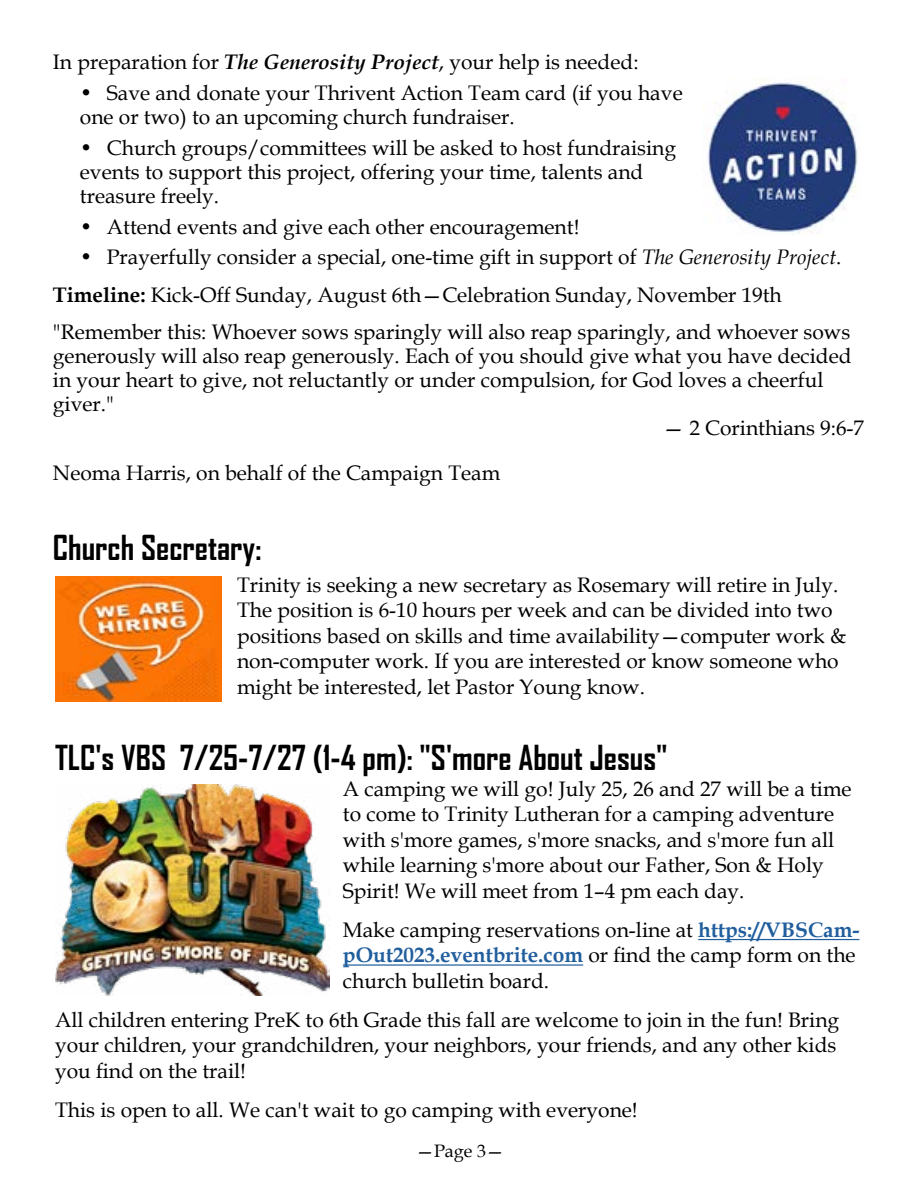
<style>
.page{position:relative;width:918px;height:1188px;background:#fff}
.page>*{position:absolute;margin:0;border:0;box-sizing:border-box;transform-origin:0 0}
.t1{font:700 33px "Agency FB";color:#000}
.t2{font:21px/25.5px "Book Antiqua";color:#000}
.t3{font:18px "Book Antiqua";color:#000}
.s1{font-weight:700;font-style:italic}
.s2{font-style:italic}
.s3{font-weight:700}
.s4{font-weight:700;color:#215e9e}
</style>
<div class="page">
<img style="left:55px;top:576px;width:166px;height:125px">
<hr style="left:698px;top:939px;width:161px;height:1px;background:#215e9e">
<hr style="left:343px;top:964px;width:240px;height:2px;background:#215e9e">
<img style="left:55px;top:785px;width:274px;height:210px">
<img style="left:707px;top:79px;width:151px;height:154px">
<p class="t2" style="left:53px;top:49px;width:587px">In preparation for <span class="s1">The Generosity Project</span>, your help is needed:</p>
<p class="t2" style="left:80px;top:80px;width:604px;line-height:24px">• Save and donate your Thrivent Action Team card (if you have one or two) to an upcoming church fundraiser.</p>
<p class="t2" style="left:80px;top:135px;width:598px;line-height:24px">• Church groups/committees will be asked to host fundraising events to support this project, offering your time, talents and treasure freely.</p>
<p class="t2" style="left:80px;top:213px;width:501px">• Attend events and give each other encouragement!</p>
<p class="t2" style="left:53px;top:238px;width:799px;line-height:37.5px;text-indent:27px">• Prayerfully consider a special, one-time gift in support of <span class="s2">The Generosity Project</span>.<br><span class="s3">Timeline:</span> Kick-Off Sunday, August 6th—Celebration Sunday, November 19th "Remember this: Whoever sows sparingly will also reap sparingly, and whoever sows</p>
<p class="t2" style="left:53px;top:344px;width:800px;line-height:24px">generously will also reap generously. Each of you should give what you have decided in your heart to give, not reluctantly or under compulsion, for God loves a cheerful giver."</p>
<p class="t2" style="left:663px;top:415px;width:202px">— 2 Corinthians 9:6-7</p>
<p class="t2" style="left:53px;top:459px;width:449px">Neoma Harris, on behalf of the Campaign Team</p>
<h1 class="t1" style="left:53px;top:527px;width:210px">Church Secretary:</h1>
<p class="t2" style="left:237px;top:571px;width:611px">Trinity is seeking a new secretary as Rosemary will retire in July.<br>The position is 6-10 hours per week and can be divided into two positions based on skills and time availability—computer work &amp; non-computer work. If you are interested or know someone who might be interested, let Pastor Young know.</p>
<h1 class="t1" style="left:55px;top:737px;width:614px">TLC's VBS 7/25-7/27 (1-4 pm): "S'more About Jesus"</h1>
<p class="t2" style="left:343px;top:775px;width:510px">A camping we will go! July 25, 26 and 27 will be a time to come to Trinity Lutheran for a camping adventure with s'more games, s'more snacks, and s'more fun all while learning s'more about our Father, Son &amp; Holy Spirit! We will meet from 1–4 pm each day.</p>
<p class="t2" style="left:343px;top:916px;width:518px">Make camping reservations on-line at <span class="s4">https://VBSCam&shy;pOut2023.eventbrite.com</span> or find the camp form on the church bulletin board.</p>
<p class="t2" style="left:55px;top:1006px;width:786px">All children entering PreK to 6th Grade this fall are welcome to join in the fun! Bring your children, your grandchildren, your neighbors, your friends, and any other kids you find on the trail!</p>
<p class="t2" style="left:55px;top:1096px;width:584px">This is open to all. We can't wait to go camping with everyone!</p>
<p class="t3" style="left:416px;top:1138px;width:90px">—Page 3—</p>
</div>
